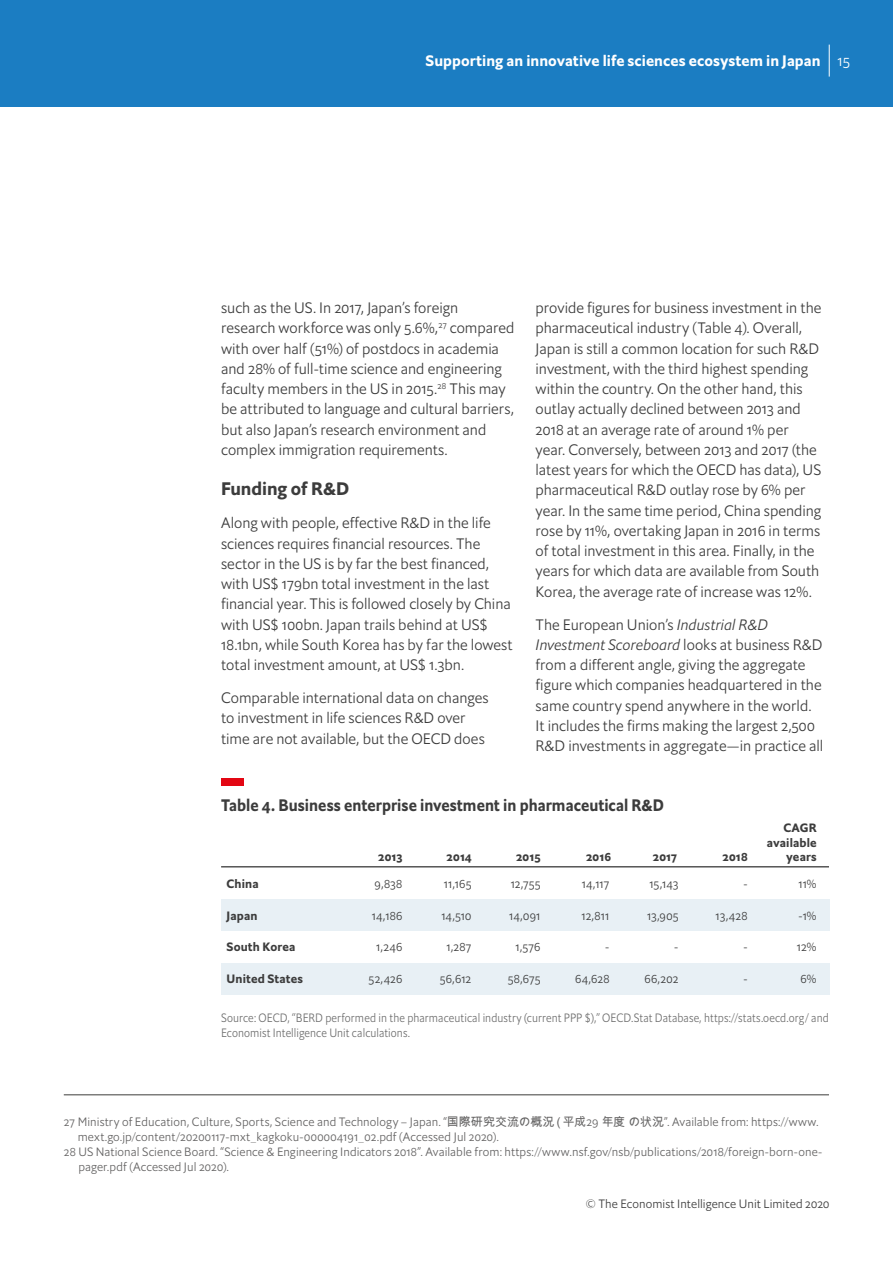
<style>
.page{position:relative;width:893px;height:1263px;background:#fff}
.page>*{position:absolute;margin:0;border:0;box-sizing:border-box;transform-origin:0 0}
.t1{font:700 18px "Econ Sans OS";letter-spacing:-.005em;color:#3c3c3c}
.t2{font:700 16.5px "Econ Sans Cnd OS";color:#3c3c3c}
.t3{font:300 15px/20.2px "Econ Sans OS";color:#3c3c3c}
.t4{font:700 15px "Econ Sans OS";letter-spacing:.005em;color:#fff}
.t5{font:300 12px "Econ Sans OS";letter-spacing:.01em;color:#646363}
.t6{font:300 12px "Econ Sans OS";letter-spacing:.01em;color:#3c3c3c}
.t7{font:300 12px/15px "Econ Sans Cnd OS";letter-spacing:.01em;color:#6d6d6d}
.t8{font:700 12px/14.2px "Econ Sans OS";letter-spacing:.015em;color:#3c3c3c;text-align:right}
.s1{font-weight:300}
.s2{font-style:italic}
.s3{font-family:"Arial Unicode MS";font-weight:400}
</style>
<div class="page">
<div style="left:0;top:0;width:893px;height:106px;background:#1b7dc2"></div>
<hr style="left:829px;top:45px;width:1px;height:32px;background:#fff">
<div style="left:221px;top:778px;width:22px;height:7px;background:#e30613"></div>
<div style="left:221px;top:899px;width:608px;height:32px;background:#e8f0f5"></div>
<div style="left:221px;top:963px;width:608px;height:32px;background:#e8f0f5"></div>
<hr style="left:221px;top:866px;width:608px;height:1px;background:#000">
<hr style="left:64px;top:1094px;width:765px;height:1px;background:#3c3c3b">
<p class="t4" style="left:425px;top:51px;width:426px">Supporting an innovative life sciences ecosystem in Japan <span class="s1">15</span></p>
<p class="t3" style="left:221px;top:298px;width:295px">such as the US. In 2017, Japan’s foreign research workforce was only 5.6%,<sup>27</sup> compared with over half (51%) of postdocs in academia and 28% of full-time science and engineering faculty members in the US in 2015.<sup>28</sup> This may be attributed to language and cultural barriers, but also Japan’s research environment and complex immigration requirements.</p>
<p class="t1" style="left:221px;top:477px;width:129px">Funding of R&amp;D</p>
<p class="t3" style="left:221px;top:513px;width:293px">Along with people, effective R&amp;D in the life sciences requires financial resources. The sector in the US is by far the best financed, with US$ 179bn total investment in the last financial year. This is followed closely by China with US$ 100bn. Japan trails behind at US$ 18.1bn, while South Korea has by far the lowest total investment amount, at US$ 1.3bn.</p>
<p class="t3" style="left:221px;top:688px;width:269px">Comparable international data on changes to investment in life sciences R&amp;D over time are not available, but the OECD does</p>
<p class="t3" style="left:536px;top:298px;width:287px">provide figures for business investment in the pharmaceutical industry (Table 4). Overall, Japan is still a common location for such R&amp;D investment, with the third highest spending within the country. On the other hand, this outlay actually declined between 2013 and 2018 at an average rate of around 1% per year. Conversely, between 2013 and 2017 (the latest years for which the OECD has data), US pharmaceutical R&amp;D outlay rose by 6% per year. In the same time period, China spending rose by 11%, overtaking Japan in 2016 in terms of total investment in this area. Finally, in the years for which data are available from South Korea, the average rate of increase was 12%.</p>
<p class="t3" style="left:536px;top:614px;width:289px">The European Union’s <span class="s2">Industrial R&amp;D Investment Scoreboard</span> looks at business R&amp;D from a different angle, giving the aggregate figure which companies headquartered in the same country spend anywhere in the world.<br>It includes the firms making the largest 2,500<br>R&amp;D investments in aggregate—in practice all</p>
<p class="t2" style="left:221px;top:795px;width:444px">Table 4. Business enterprise investment in pharmaceutical R&amp;D</p>
<p class="t8" style="left:767px;top:821px;width:51px">CAGR available</p>
<p class="t8" style="left:227px;top:877px;width:34px">China</p>
<p class="t8" style="left:227px;top:908px;width:32px">Japan</p>
<p class="t8" style="left:227px;top:940px;width:71px">South Korea</p>
<p class="t8" style="left:227px;top:971px;width:78px">United States</p>
<p class="t8" style="left:378px;top:849px;width:26px">2013</p>
<p class="t8" style="left:447px;top:849px;width:27px">2014</p>
<p class="t8" style="left:516px;top:849px;width:26px">2015</p>
<p class="t8" style="left:586px;top:849px;width:27px">2016</p>
<p class="t8" style="left:653px;top:849px;width:26px">2017</p>
<p class="t8" style="left:723px;top:849px;width:27px">2018</p>
<p class="t8" style="left:786px;top:849px;width:32px">years</p>
<p class="t6" style="left:375px;top:876px;width:29px">9,838</p>
<p class="t6" style="left:372px;top:908px;width:32px">14,186</p>
<p class="t6" style="left:376px;top:939px;width:28px">1,246</p>
<p class="t6" style="left:369px;top:971px;width:35px">52,426</p>
<p class="t6" style="left:444px;top:876px;width:29px">11,165</p>
<p class="t6" style="left:441px;top:908px;width:32px">14,510</p>
<p class="t6" style="left:446px;top:939px;width:27px">1,287</p>
<p class="t6" style="left:440px;top:971px;width:33px">56,612</p>
<p class="t6" style="left:511px;top:876px;width:31px">12,755</p>
<p class="t6" style="left:509px;top:908px;width:33px">14,091</p>
<p class="t6" style="left:516px;top:939px;width:26px">1,576</p>
<p class="t6" style="left:508px;top:971px;width:34px">58,675</p>
<p class="t6" style="left:582px;top:876px;width:29px">14,117</p>
<p class="t6" style="left:581px;top:908px;width:30px">12,811</p>
<p class="t6" style="left:605px;top:939px;width:6px">-</p>
<p class="t6" style="left:575px;top:971px;width:36px">64,628</p>
<p class="t6" style="left:649px;top:876px;width:31px">15,143</p>
<p class="t6" style="left:647px;top:908px;width:33px">13,905</p>
<p class="t6" style="left:674px;top:939px;width:6px">-</p>
<p class="t6" style="left:645px;top:971px;width:35px">66,202</p>
<p class="t6" style="left:743px;top:876px;width:6px">-</p>
<p class="t6" style="left:716px;top:908px;width:33px">13,428</p>
<p class="t6" style="left:743px;top:939px;width:6px">-</p>
<p class="t6" style="left:743px;top:971px;width:6px">-</p>
<p class="t6" style="left:798px;top:876px;width:20px">11%</p>
<p class="t6" style="left:798px;top:908px;width:20px">-1%</p>
<p class="t6" style="left:797px;top:939px;width:21px">12%</p>
<p class="t6" style="left:801px;top:971px;width:17px">6%</p>
<p class="t7" style="left:221px;top:1010px;width:609px">Source: OECD, “BERD performed in the pharmaceutical industry (current PPP $),” OECD.Stat Database, https://stats.oecd.org/ and<br>Economist Intelligence Unit calculations.</p>
<p class="t5" style="left:64px;top:1113px;width:756px">27 Ministry of Education, Culture, Sports, Science and Technology – Japan. “<span class="s3">国際研究交流の概況（平成</span>29 <span class="s3">年度 の状況</span>”. Available from: https://www.</p>
<p class="t5" style="left:78px;top:1128px;width:423px">mext.go.jp/content/20200117-mxt_kagkoku-000004191_02.pdf (Accessed Jul 2020).</p>
<p class="t5" style="left:64px;top:1143px;width:760px">28 US National Science Board. “Science &amp; Engineering Indicators 2018”. Available from: https://www.nsf.gov/nsb/publications/2018/foreign-born-one-</p>
<p class="t5" style="left:78px;top:1158px;width:152px">pager.pdf (Accessed Jul 2020).</p>
<p class="t6" style="left:586px;top:1196px;width:245px">© The Economist Intelligence Unit Limited 2020</p>
</div>
